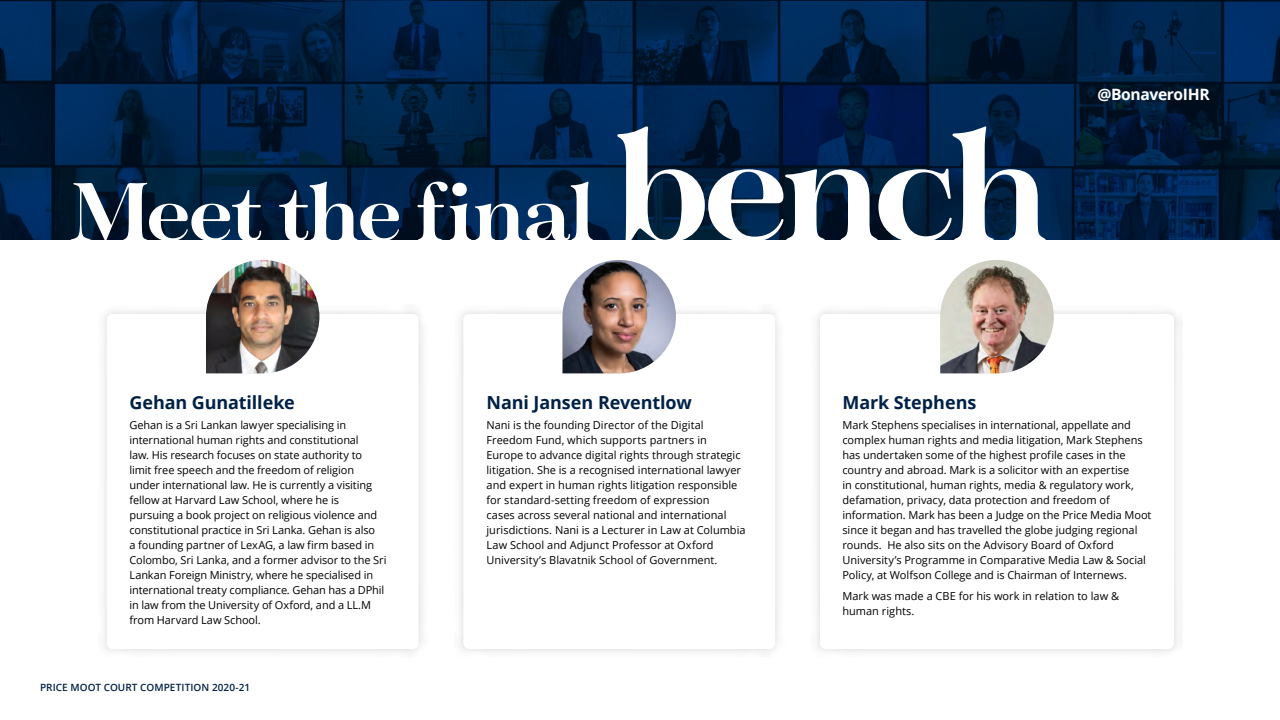
<style>
.page{position:relative;width:1280px;height:720px;background:#fff}
.page>*{position:absolute;margin:0;border:0;box-sizing:border-box;transform-origin:0 0}
.t1{font:700 90px "Tenez";letter-spacing:-.03em;color:#fff}
.t2{font:700 18px "Open Sans";letter-spacing:-.005em;color:#002147}
.t3{font:700 15.7px "Open Sans";letter-spacing:-.025em;color:#fff}
.t4{font:11px/15px "Open Sans";letter-spacing:-.005em;color:#000}
.t5{font:600 10px "Open Sans";letter-spacing:.005em;color:#002147}
.s1{font-size:175px}
</style>
<div class="page">
<img style="left:0;top:0;width:1280px;height:240px">
<div style="left:98px;top:305px;width:330px;height:353px;background:#f7f7f7"></div>
<div style="left:107px;top:314px;width:312px;height:335px;background:#fff;border-radius:6px"></div>
<img style="left:206px;top:260px;width:113px;height:113px">
<div style="left:454px;top:305px;width:330px;height:353px;background:#f7f7f7"></div>
<div style="left:463px;top:314px;width:312px;height:335px;background:#fff;border-radius:6px"></div>
<img style="left:563px;top:260px;width:113px;height:113px">
<div style="left:811px;top:305px;width:372px;height:353px;background:#f7f7f7"></div>
<div style="left:820px;top:314px;width:354px;height:335px;background:#fff;border-radius:6px"></div>
<img style="left:940px;top:260px;width:114px;height:113px">
<p class="t1" style="left:70px;top:148px;width:983px">Meet the final <span class="s1">bench</span></p>
<p class="t3" style="left:1098px;top:83px;width:114px">@BonaveroIHR</p>
<p class="t2" style="left:129px;top:390px;width:167px">Gehan Gunatilleke</p>
<p class="t4" style="left:129px;top:418px;width:259px">Gehan is a Sri Lankan lawyer specialising in international human rights and constitutional<br>law. His research focuses on state authority to limit free speech and the freedom of religion under international law. He is currently a visiting fellow at Harvard Law School, where he is pursuing a book project on religious violence and constitutional practice in Sri Lanka. Gehan is also<br>a founding partner of LexAG, a law firm based in Colombo, Sri Lanka, and a former advisor to the Sri Lankan Foreign Ministry, where he specialised in international treaty compliance. Gehan has a DPhil in law from the University of Oxford, and a LL.M from Harvard Law School.</p>
<p class="t5" style="left:40px;top:681px;width:212px">PRICE MOOT COURT COMPETITION 2020-21</p>
<p class="t2" style="left:487px;top:390px;width:207px">Nani Jansen Reventlow</p>
<p class="t4" style="left:487px;top:418px;width:260px">Nani is the founding Director of the Digital Freedom Fund, which supports partners in Europe to advance digital rights through strategic litigation. She is a recognised international lawyer and expert in human rights litigation responsible for standard-setting freedom of expression<br>cases across several national and international jurisdictions. Nani is a Lecturer in Law at Columbia Law School and Adjunct Professor at Oxford University’s Blavatnik School of Government.</p>
<p class="t2" style="left:843px;top:390px;width:135px">Mark Stephens</p>
<p class="t4" style="left:843px;top:418px;width:311px">Mark Stephens specialises in international, appellate and complex human rights and media litigation, Mark Stephens has undertaken some of the highest profile cases in the country and abroad. Mark is a solicitor with an expertise<br>in constitutional, human rights, media &amp; regulatory work, defamation, privacy, data protection and freedom of information. Mark has been a Judge on the Price Media Moot since it began and has travelled the globe judging regional rounds. He also sits on the Advisory Board of Oxford University’s Programme in Comparative Media Law &amp; Social Policy, at Wolfson College and is Chairman of Internews.</p>
<p class="t4" style="left:843px;top:588px;width:278px">Mark was made a CBE for his work in relation to law &amp; human rights.</p>
</div>
